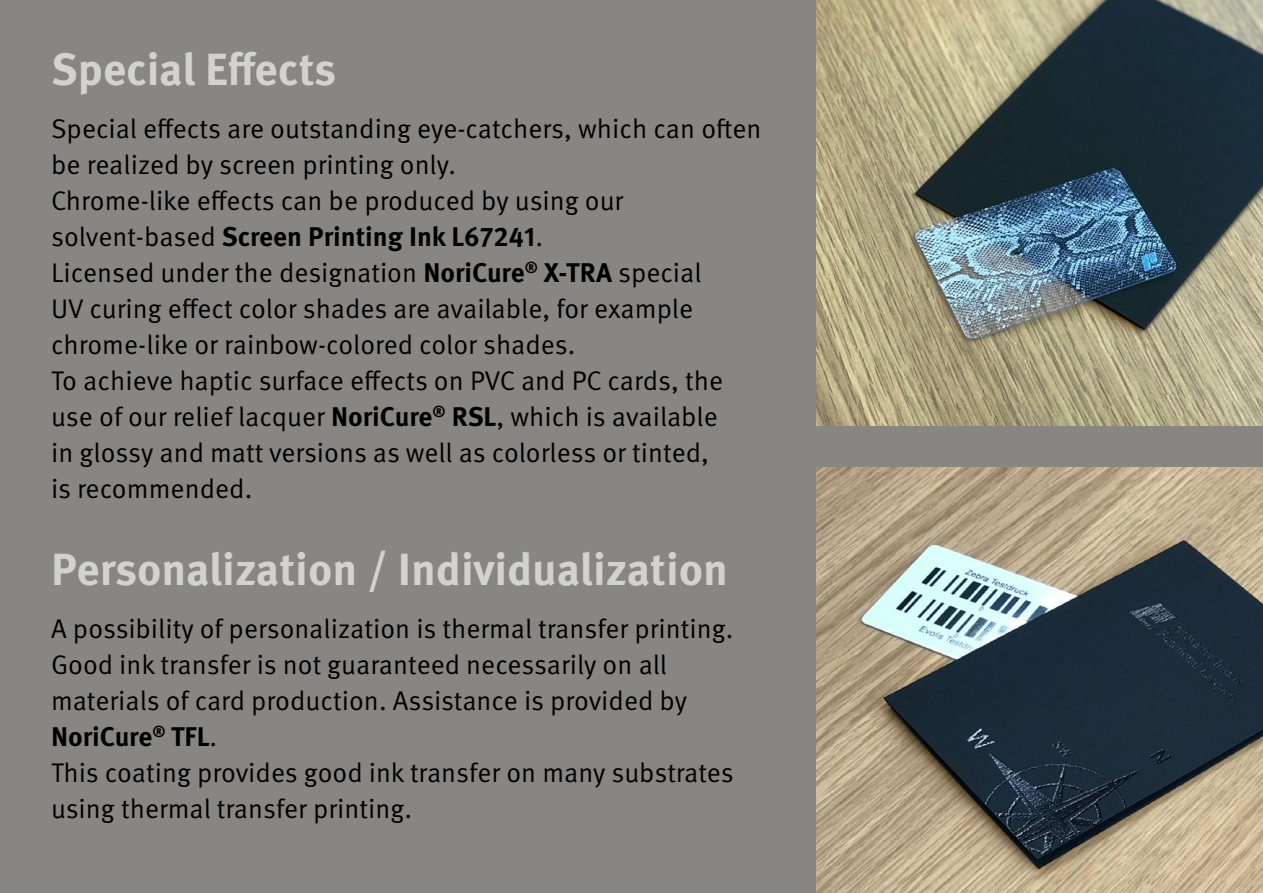
<style>
.page{position:relative;width:1263px;height:893px;background:#878682}
.page>*{position:absolute;margin:0;border:0;box-sizing:border-box;transform-origin:0 0}
.t1{font:700 45px "Meta Pro";color:#d2d2d0}
.t2{font:27px/36px "Meta Pro Norm";color:#000}
.t3{font:700 27px "Meta Pro";color:#000}
.s1{font-family:"Meta Pro Norm";font-weight:400}
.s2{font-family:"Meta Pro";font-weight:700}
</style>
<div class="page">
<img style="left:816px;top:0;width:447px;height:425px">
<img style="left:816px;top:468px;width:447px;height:425px">
<h1 class="t1" style="left:51px;top:34px;width:287px">Special Effects</h1>
<p class="t2" style="left:51px;top:109px;width:712px">Special effects are outstanding eye-catchers, which can often be realized by screen printing only.<br>Chrome-like effects can be produced by using our</p>
<p class="t3" style="left:51px;top:215px;width:493px"><span class="s1">solvent-based</span> Screen Printing Ink L67241<span class="s1">.</span></p>
<p class="t2" style="left:51px;top:253px;width:673px">Licensed under the designation <span class="s2">NoriCure</span><sup>®</sup> <span class="s2">X-TRA</span> special UV curing effect color shades are available, for example chrome-like or rainbow-colored color shades.<br>To achieve haptic surface effects on PVC and PC cards, the use of our relief lacquer <span class="s2">NoriCure</span><sup>®</sup> <span class="s2">RSL</span>, which is available in glossy and matt versions as well as colorless or tinted, is recommended.</p>
<h1 class="t1" style="left:51px;top:534px;width:679px">Personalization / Individualization</h1>
<p class="t2" style="left:51px;top:609px;width:684px">A possibility of personalization is thermal transfer printing.<br>Good ink transfer is not guaranteed necessarily on all materials of card production. Assistance is provided by</p>
<p class="t3" style="left:51px;top:716px;width:168px">NoriCure<sup>®</sup> TFL<span class="s1">.</span></p>
<p class="t2" style="left:51px;top:753px;width:684px">This coating provides good ink transfer on many substrates using thermal transfer printing.</p>
</div>
